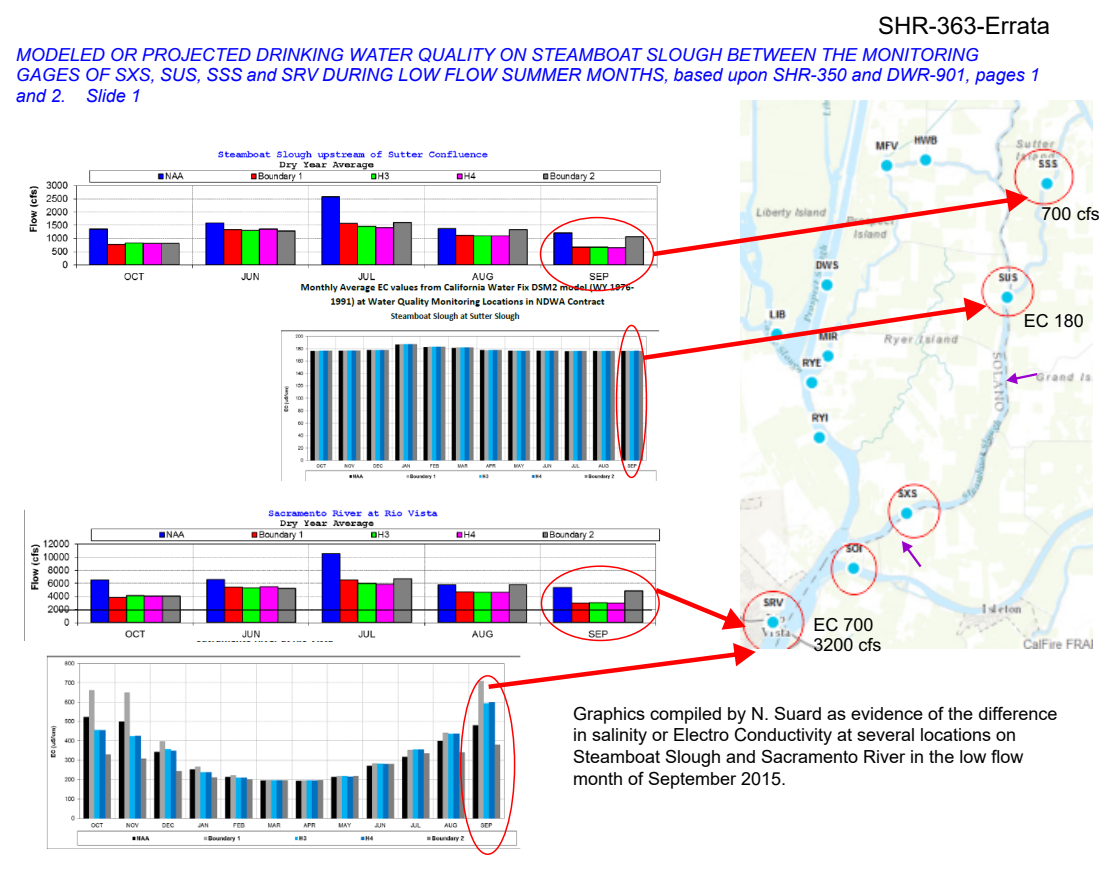
<style>
.page{position:relative;width:1114px;height:870px;background:#fff}
.page>*{position:absolute;margin:0;border:0;box-sizing:border-box;transform-origin:0 0}
.t1{font:24px "Arial";color:#000}
.t2{font:18px/21.6px "Arial";color:#000}
.t3{font:italic 18px/20.4px "Arial";color:#00f}
</style>
<div class="page">
<img style="left:46px;top:641px;width:475px;height:208px">
<img style="left:24px;top:510px;width:637px;height:130px">
<img style="left:277px;top:283px;width:386px;height:197px">
<img style="left:740px;top:101px;width:352px;height:548px">
<img style="left:29px;top:150px;width:632px;height:133px">
<svg style="left:653px;top:189px;width:375px;height:67px"></svg>
<svg style="left:643px;top:298px;width:343px;height:62px"></svg>
<svg style="left:655px;top:588px;width:91px;height:42px"></svg>
<svg style="left:488px;top:643px;width:268px;height:46px"></svg>
<div style="left:540px;top:217px;width:114px;height:74px;border:2px solid #f00;border-radius:50%"></div>
<div style="left:616px;top:325px;width:31px;height:153px;border:2px solid #f00;border-radius:50%"></div>
<div style="left:541px;top:565px;width:119px;height:76px;border:2px solid #f00;border-radius:50%"></div>
<div style="left:460px;top:675px;width:55px;height:180px;border:2px solid #f00;border-radius:50%"></div>
<hr style="left:58px;top:610px;width:594px;height:1px;background:#000">
<svg style="left:1006px;top:373px;width:31px;height:11px"></svg>
<svg style="left:902px;top:541px;width:19px;height:26px"></svg>
<h1 class="t1" style="left:878px;top:16px;width:174px">SHR-363-Errata</h1>
<p class="t3" style="left:16px;top:46px;width:1025px">MODELED OR PROJECTED DRINKING WATER QUALITY ON STEAMBOAT SLOUGH BETWEEN THE MONITORING<br>GAGES OF SXS, SUS, SSS and SRV DURING LOW FLOW SUMMER MONTHS, based upon SHR-350 and DWR-901, pages 1 and 2. Slide 1</p>
<p class="t2" style="left:1042px;top:204px;width:60px">700 cfs</p>
<p class="t2" style="left:814px;top:616px;width:70px;line-height:20.1px">EC 700<br>3200 cfs</p>
<p class="t2" style="left:1024px;top:312px;width:62px">EC 180</p>
<p class="t2" style="left:573px;top:702px;width:486px">Graphics compiled by N. Suard as evidence of the difference in salinity or Electro Conductivity at several locations on Steamboat Slough and Sacramento River in the low flow month of September 2015.</p>
</div>
